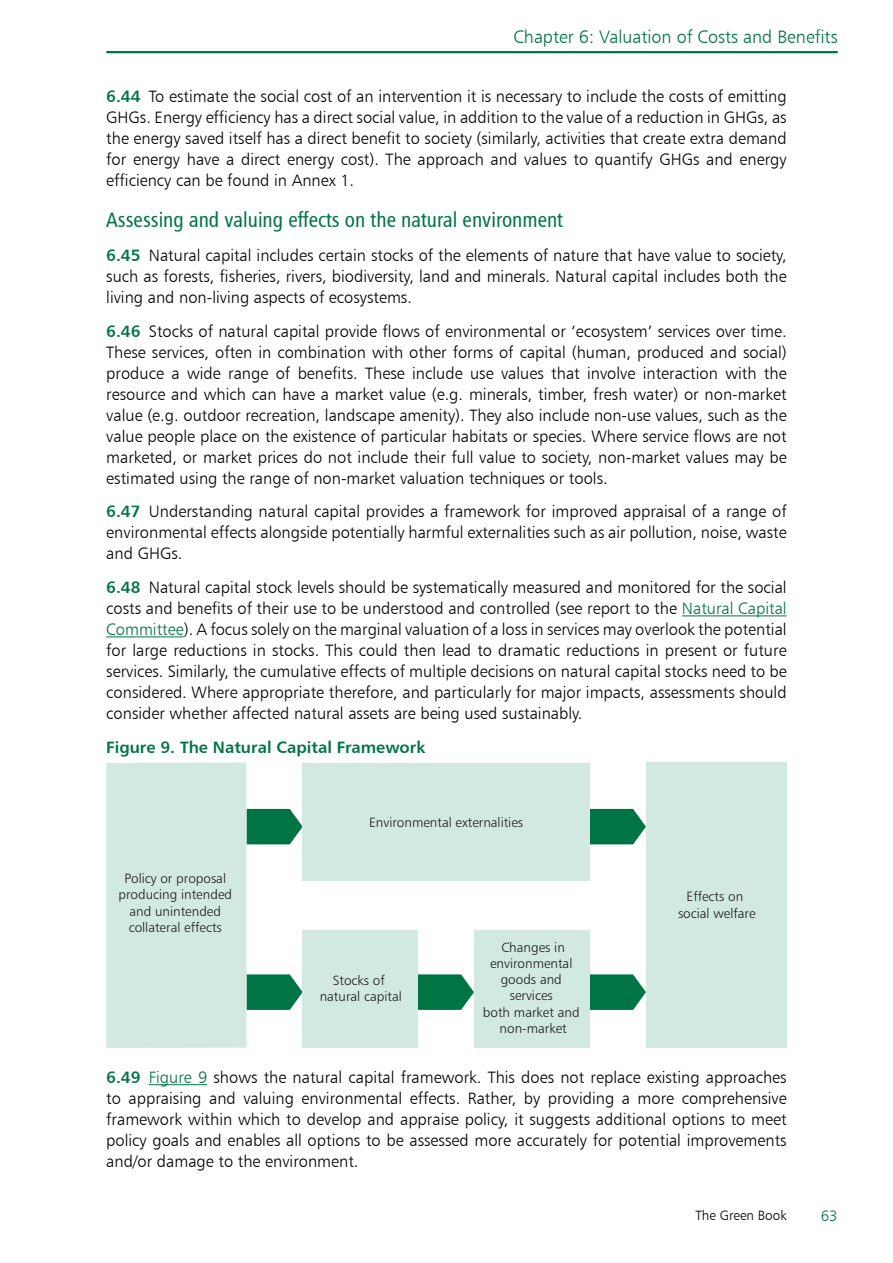
<style>
.page{position:relative;width:893px;height:1263px;background:#fff}
.page>*{position:absolute;margin:0;border:0;box-sizing:border-box;transform-origin:0 0}
.t1{font:21px "Humanist 777 BT Roman Condensed B";color:#007445}
.t2{font:18px "Humanist 777 BT Light B";color:#007445}
.t3{font:16.5px/21px "Humanist 777 BT Light B";color:#000;text-align:justify}
.t4{font:16.5px "Humanist 777 BT Bold B";color:#007445}
.t5{font:15px "Humanist 777 BT Light B";color:#007445}
.t6{font:13.5px/16.2px "Humanist 777 BT Light B";color:#1d1d1b;text-align:center}
.t7{font:13.5px "Humanist 777 BT Light B";color:#000}
.s1{font-family:"Humanist 777 BT Bold B";color:#007445}
.s2{color:#007445}
</style>
<div class="page">
<hr style="left:106px;top:51px;width:732px;height:2px;background:#007445">
<hr style="left:682px;top:616px;width:105px;height:1px;background:#007445">
<hr style="left:106px;top:637px;width:78px;height:1px;background:#007445">
<hr style="left:149px;top:1084px;width:58px;height:1px;background:#007445">
<svg style="left:247px;top:974px;width:56px;height:36px;background:#21865d"></svg>
<svg style="left:418px;top:974px;width:56px;height:36px;background:#20855c"></svg>
<svg style="left:590px;top:974px;width:56px;height:36px;background:#20855c"></svg>
<svg style="left:247px;top:809px;width:56px;height:35px;background:#1d845a"></svg>
<svg style="left:590px;top:809px;width:56px;height:35px;background:#1d835a"></svg>
<div style="left:106px;top:762px;width:141px;height:286px;background:#d1e9e1"></div>
<div style="left:303px;top:763px;width:287px;height:117px;background:#d1e9e1"></div>
<div style="left:303px;top:930px;width:115px;height:118px;background:#d1e9e1"></div>
<div style="left:474px;top:930px;width:115px;height:118px;background:#d1e9e1"></div>
<div style="left:646px;top:763px;width:140px;height:285px;background:#d1e9e1"></div>
<p class="t2" style="left:513px;top:25px;width:326px">Chapter 6: Valuation of Costs and Benefits</p>
<p class="t3" style="left:106px;top:85px;width:682px"><span class="s1">6.44</span> To estimate the social cost of an intervention it is necessary to include the costs of emitting GHGs. Energy efficiency has a direct social value, in addition to the value of a reduction in GHGs, as the energy saved itself has a direct benefit to society (similarly, activities that create extra demand for energy have a direct energy cost). The approach and values to quantify GHGs and energy efficiency can be found in Annex 1.</p>
<p class="t1" style="left:106px;top:207px;width:458px">Assessing and valuing effects on the natural environment</p>
<p class="t3" style="left:106px;top:244px;width:682px"><span class="s1">6.45</span> Natural capital includes certain stocks of the elements of nature that have value to society, such as forests, fisheries, rivers, biodiversity, land and minerals. Natural capital includes both the living and non-living aspects of ecosystems.</p>
<p class="t3" style="left:106px;top:320px;width:682px"><span class="s1">6.46</span> Stocks of natural capital provide flows of environmental or ‘ecosystem’ services over time.<br>These services, often in combination with other forms of capital (human, produced and social) produce a wide range of benefits. These include use values that involve interaction with the resource and which can have a market value (e.g. minerals, timber, fresh water) or non-market value (e.g. outdoor recreation, landscape amenity). They also include non-use values, such as the value people place on the existence of particular habitats or species. Where service flows are not marketed, or market prices do not include their full value to society, non-market values may be estimated using the range of non-market valuation techniques or tools.</p>
<p class="t3" style="left:106px;top:501px;width:682px"><span class="s1">6.47</span> Understanding natural capital provides a framework for improved appraisal of a range of environmental effects alongside potentially harmful externalities such as air pollution, noise, waste and GHGs.</p>
<p class="t3" style="left:106px;top:577px;width:682px"><span class="s1">6.48</span> Natural capital stock levels should be systematically measured and monitored for the social costs and benefits of their use to be understood and controlled (see report to the <span class="s2">Natural Capital Committee</span>). A focus solely on the marginal valuation of a loss in services may overlook the potential for large reductions in stocks. This could then lead to dramatic reductions in present or future services. Similarly, the cumulative effects of multiple decisions on natural capital stocks need to be considered. Where appropriate therefore, and particularly for major impacts, assessments should consider whether affected natural assets are being used sustainably.</p>
<p class="t4" style="left:106px;top:737px;width:321px">Figure 9. The Natural Capital Framework</p>
<p class="t6" style="left:118px;top:870px;width:115px">Policy or proposal producing intended and unintended collateral effects</p>
<p class="t6" style="left:369px;top:814px;width:156px">Environmental externalities</p>
<p class="t6" style="left:320px;top:972px;width:84px">Stocks of natural capital</p>
<p class="t6" style="left:483px;top:939px;width:98px">Changes in environmental goods and services<br>both market and non-market</p>
<p class="t6" style="left:678px;top:888px;width:79px">Effects on social welfare</p>
<p class="t3" style="left:106px;top:1066px;width:682px"><span class="s1">6.49</span> <span class="s2">Figure 9</span> shows the natural capital framework. This does not replace existing approaches to appraising and valuing environmental effects. Rather, by providing a more comprehensive framework within which to develop and appraise policy, it suggests additional options to meet policy goals and enables all options to be assessed more accurately for potential improvements and/or damage to the environment.</p>
<p class="t7" style="left:695px;top:1207px;width:93px">The Green Book</p>
<p class="t5" style="left:821px;top:1206px;width:18px">63</p>
</div>
